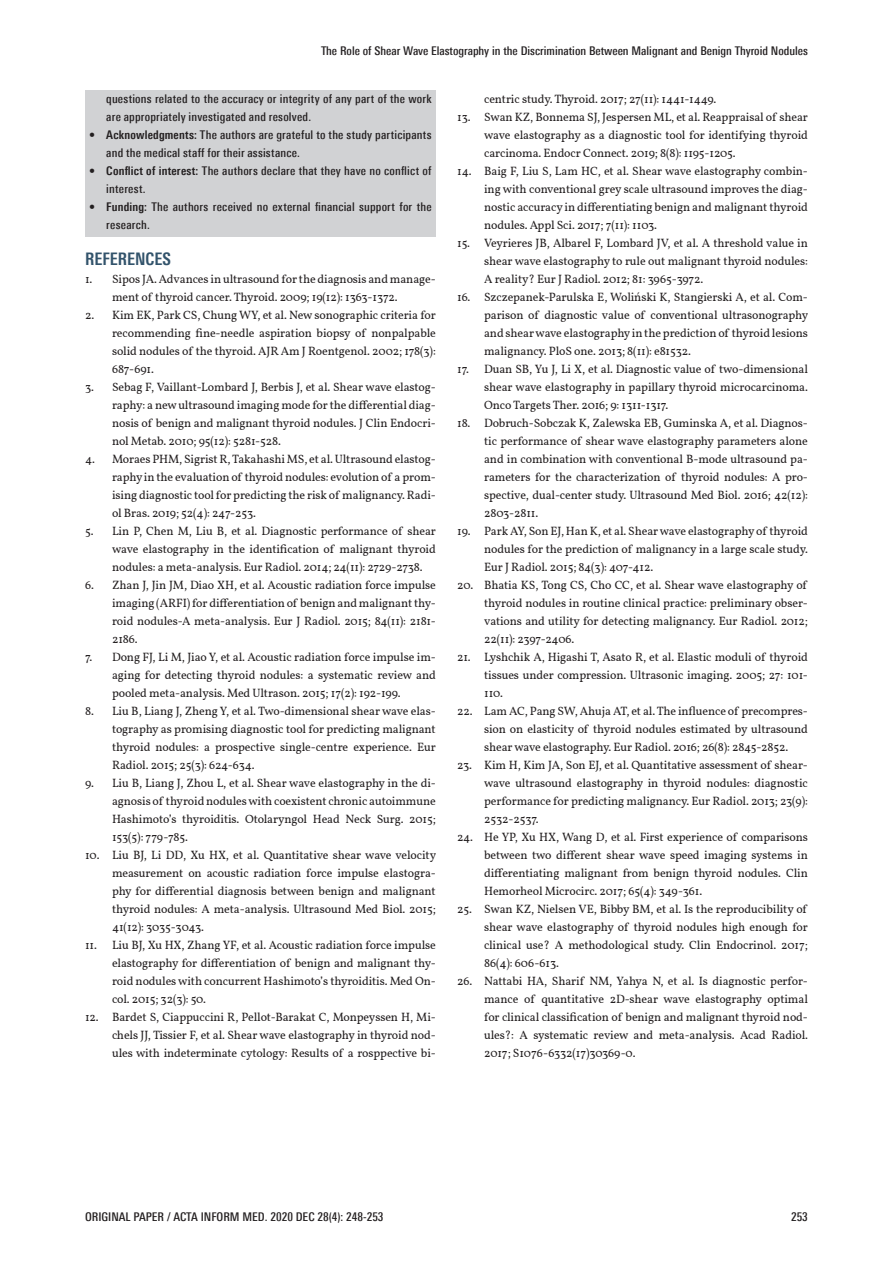
<style>
.page{position:relative;width:893px;height:1263px;background:#fff}
.page>*{position:absolute;margin:0;border:0;box-sizing:border-box;transform-origin:0 0}
.t1{font:700 condensed 17.4px "Univers Next Pro";color:#32536b;scale:.95 1}
.t2{font:12px/18px "Vollkorn";letter-spacing:-.01em;color:#231f20;text-align:justify}
.t3{font:500 condensed 12px/18px "Univers Next Pro";letter-spacing:.015em;color:#231f20}
.s1{font-weight:700}
</style>
<div class="page">
<div style="left:85px;top:90px;width:351px;height:38px;background:#d1d2d4"></div>
<div style="left:85px;top:126px;width:351px;height:38px;background:#d1d2d4"></div>
<div style="left:85px;top:162px;width:351px;height:38px;background:#d1d2d4"></div>
<div style="left:85px;top:198px;width:351px;height:38px;background:#d1d2d4"></div>
<p class="t3" style="left:321px;top:42px;width:488px">The Role of Shear Wave Elastography in the Discrimination Between Malignant and Benign Thyroid Nodules</p>
<p class="t3" style="left:106px;top:90px;width:327px">questions related to the accuracy or integrity of any part of the work are appropriately investigated and resolved.</p>
<p class="t3" style="left:106px;top:126px;width:327px;text-indent:-17px">• <span class="s1">Acknowledgments:</span> The authors are grateful to the study participants and the medical staff for their assistance.</p>
<p class="t3" style="left:106px;top:162px;width:327px;text-indent:-17px">• <span class="s1">Conflict of interest:</span> The authors declare that they have no conflict of interest.</p>
<p class="t3" style="left:106px;top:198px;width:327px;text-indent:-17px">• <span class="s1">Funding:</span> The authors received no external financial support for the research.</p>
<h1 class="t1" style="left:85px;top:249px;width:92px">REFERENCES</h1>
<p class="t2" style="left:112px;top:270px;width:325px;text-indent:-27px">1. Sipos JA. Advances in ultrasound for the diagnosis and manage&shy;ment of thyroid cancer. Thyroid. 2009; 19(12): 1363-1372.</p>
<p class="t2" style="left:112px;top:306px;width:325px;text-indent:-27px">2. Kim EK, Park CS, Chung WY, et al. New sonographic criteria for recommending fine-needle aspiration biopsy of nonpalpable solid nodules of the thyroid. AJR Am J Roentgenol. 2002; 178(3):<br>687-691.</p>
<p class="t2" style="left:112px;top:378px;width:325px;text-indent:-27px">3. Sebag F, Vaillant-Lombard J, Berbis J, et al. Shear wave elastog&shy;raphy: a new ultrasound imaging mode for the differential diag&shy;nosis of benign and malignant thyroid nodules. J Clin Endocri&shy;nol Metab. 2010; 95(12): 5281-528.</p>
<p class="t2" style="left:112px;top:450px;width:325px;text-indent:-27px">4. Moraes PHM, Sigrist R, Takahashi MS, et al. Ultrasound elastog&shy;raphy in the evaluation of thyroid nodules: evolution of a prom&shy;ising diagnostic tool for predicting the risk of malignancy. Radi&shy;ol Bras. 2019; 52(4): 247-253.</p>
<p class="t2" style="left:112px;top:522px;width:325px;text-indent:-27px">5. Lin P, Chen M, Liu B, et al. Diagnostic performance of shear wave elastography in the identification of malignant thyroid nodules: a meta-analysis. Eur Radiol. 2014; 24(11): 2729-2738.</p>
<p class="t2" style="left:112px;top:576px;width:325px;text-indent:-27px">6. Zhan J, Jin JM, Diao XH, et al. Acoustic radiation force impulse imaging (ARFI) for differentiation of benign and malignant thy&shy;roid nodules-A meta-analysis. Eur J Radiol. 2015; 84(11): 2181- 2186.</p>
<p class="t2" style="left:112px;top:648px;width:325px;text-indent:-27px">7. Dong FJ, Li M, Jiao Y, et al. Acoustic radiation force impulse im&shy;aging for detecting thyroid nodules: a systematic review and pooled meta-analysis. Med Ultrason. 2015; 17(2): 192-199.</p>
<p class="t2" style="left:112px;top:702px;width:325px;text-indent:-27px">8. Liu B, Liang J, Zheng Y, et al. Two-dimensional shear wave elas&shy;tography as promising diagnostic tool for predicting malignant thyroid nodules: a prospective single-centre experience. Eur Radiol. 2015; 25(3): 624-634.</p>
<p class="t2" style="left:112px;top:774px;width:325px;text-indent:-27px">9. Liu B, Liang J, Zhou L, et al. Shear wave elastography in the di&shy;agnosis of thyroid nodules with coexistent chronic autoimmune Hashimoto’s thyroiditis. Otolaryngol Head Neck Surg. 2015; 153(5): 779-785.</p>
<p class="t2" style="left:112px;top:846px;width:326px;text-indent:-27px">10. Liu BJ, Li DD, Xu HX, et al. Quantitative shear wave velocity measurement on acoustic radiation force impulse elastogra&shy;phy for differential diagnosis between benign and malignant thyroid nodules: A meta-analysis. Ultrasound Med Biol. 2015; 41(12): 3035-3043.</p>
<p class="t2" style="left:112px;top:936px;width:325px;text-indent:-27px">11. Liu BJ, Xu HX, Zhang YF, et al. Acoustic radiation force impulse elastography for differentiation of benign and malignant thy&shy;roid nodules with concurrent Hashimoto’s thyroiditis. Med On&shy;col. 2015; 32(3): 50.</p>
<p class="t2" style="left:112px;top:1008px;width:325px;text-indent:-27px">12. Bardet S, Ciappuccini R, Pellot-Barakat C, Monpeyssen H, Mi&shy;chels JJ, Tissier F, et al. Shear wave elastography in thyroid nod&shy;ules with indeterminate cytology: Results of a rosppective bi-</p>
<p class="t2" style="left:484px;top:90px;width:234px">centric study. Thyroid. 2017; 27(11): 1441-1449.</p>
<p class="t2" style="left:484px;top:108px;width:325px;text-indent:-27px">13. Swan KZ, Bonnema SJ, Jespersen ML, et al. Reappraisal of shear wave elastography as a diagnostic tool for identifying thyroid carcinoma. Endocr Connect. 2019; 8(8): 1195-1205.</p>
<p class="t2" style="left:484px;top:162px;width:325px;text-indent:-27px">14. Baig F, Liu S, Lam HC, et al. Shear wave elastography combin&shy;ing with conventional grey scale ultrasound improves the diag&shy;nostic accuracy in differentiating benign and malignant thyroid nodules. Appl Sci. 2017; 7(11): 1103.</p>
<p class="t2" style="left:484px;top:234px;width:325px;text-indent:-27px">15. Veyrieres JB, Albarel F, Lombard JV, et al. A threshold value in shear wave elastography to rule out malignant thyroid nodules:<br>A reality? Eur J Radiol. 2012; 81: 3965-3972.</p>
<p class="t2" style="left:484px;top:288px;width:326px;text-indent:-27px">16. Szczepanek-Parulska E, Woliński K, Stangierski A, et al. Com&shy;parison of diagnostic value of conventional ultrasonography and shear wave elastography in the prediction of thyroid lesions malignancy. PloS one. 2013; 8(11): e81532.</p>
<p class="t2" style="left:484px;top:360px;width:325px;text-indent:-27px">17. Duan SB, Yu J, Li X, et al. Diagnostic value of two-dimensional shear wave elastography in papillary thyroid microcarcinoma.<br>Onco Targets Ther. 2016; 9: 1311-1317.</p>
<p class="t2" style="left:484px;top:414px;width:325px;text-indent:-27px">18. Dobruch-Sobczak K, Zalewska EB, Guminska A, et al. Diagnos&shy;tic performance of shear wave elastography parameters alone and in combination with conventional B-mode ultrasound pa&shy;rameters for the characterization of thyroid nodules: A pro&shy;spective, dual-center study. Ultrasound Med Biol. 2016; 42(12):<br>2803-2811.</p>
<p class="t2" style="left:484px;top:522px;width:325px;text-indent:-27px">19. Park AY, Son EJ, Han K, et al. Shear wave elastography of thyroid nodules for the prediction of malignancy in a large scale study.<br>Eur J Radiol. 2015; 84(3): 407-412.</p>
<p class="t2" style="left:484px;top:576px;width:325px;text-indent:-27px">20. Bhatia KS, Tong CS, Cho CC, et al. Shear wave elastography of thyroid nodules in routine clinical practice: preliminary obser&shy;vations and utility for detecting malignancy. Eur Radiol. 2012; 22(11): 2397-2406.</p>
<p class="t2" style="left:484px;top:648px;width:325px;text-indent:-27px">21. Lyshchik A, Higashi T, Asato R, et al. Elastic moduli of thyroid tissues under compression. Ultrasonic imaging. 2005; 27: 101- 110.</p>
<p class="t2" style="left:484px;top:702px;width:325px;text-indent:-27px">22. Lam AC, Pang SW, Ahuja AT, et al. The influence of precompres&shy;sion on elasticity of thyroid nodules estimated by ultrasound shear wave elastography. Eur Radiol. 2016; 26(8): 2845-2852.</p>
<p class="t2" style="left:484px;top:756px;width:325px;text-indent:-27px">23. Kim H, Kim JA, Son EJ, et al. Quantitative assessment of shear&shy;wave ultrasound elastography in thyroid nodules: diagnostic performance for predicting malignancy. Eur Radiol. 2013; 23(9):<br>2532-2537.</p>
<p class="t2" style="left:484px;top:828px;width:325px;text-indent:-27px">24. He YP, Xu HX, Wang D, et al. First experience of comparisons between two different shear wave speed imaging systems in differentiating malignant from benign thyroid nodules. Clin Hemorheol Microcirc. 2017; 65(4): 349-361.</p>
<p class="t2" style="left:484px;top:900px;width:325px;text-indent:-27px">25. Swan KZ, Nielsen VE, Bibby BM, et al. Is the reproducibility of shear wave elastography of thyroid nodules high enough for clinical use? A methodological study. Clin Endocrinol. 2017; 86(4): 606-613.</p>
<p class="t2" style="left:484px;top:972px;width:325px;text-indent:-27px">26. Nattabi HA, Sharif NM, Yahya N, et al. Is diagnostic perfor&shy;mance of quantitative 2D-shear wave elastography optimal for clinical classification of benign and malignant thyroid nod&shy;ules?: A systematic review and meta-analysis. Acad Radiol.<br>2017; S1076-6332(17)30369-0.</p>
<p class="t3" style="left:85px;top:1207px;width:300px">ORIGINAL PAPER / ACTA INFORM MED. 2020 DEC 28(4): 248-253</p>
<p class="t3" style="left:791px;top:1207px;width:18px">253</p>
</div>
